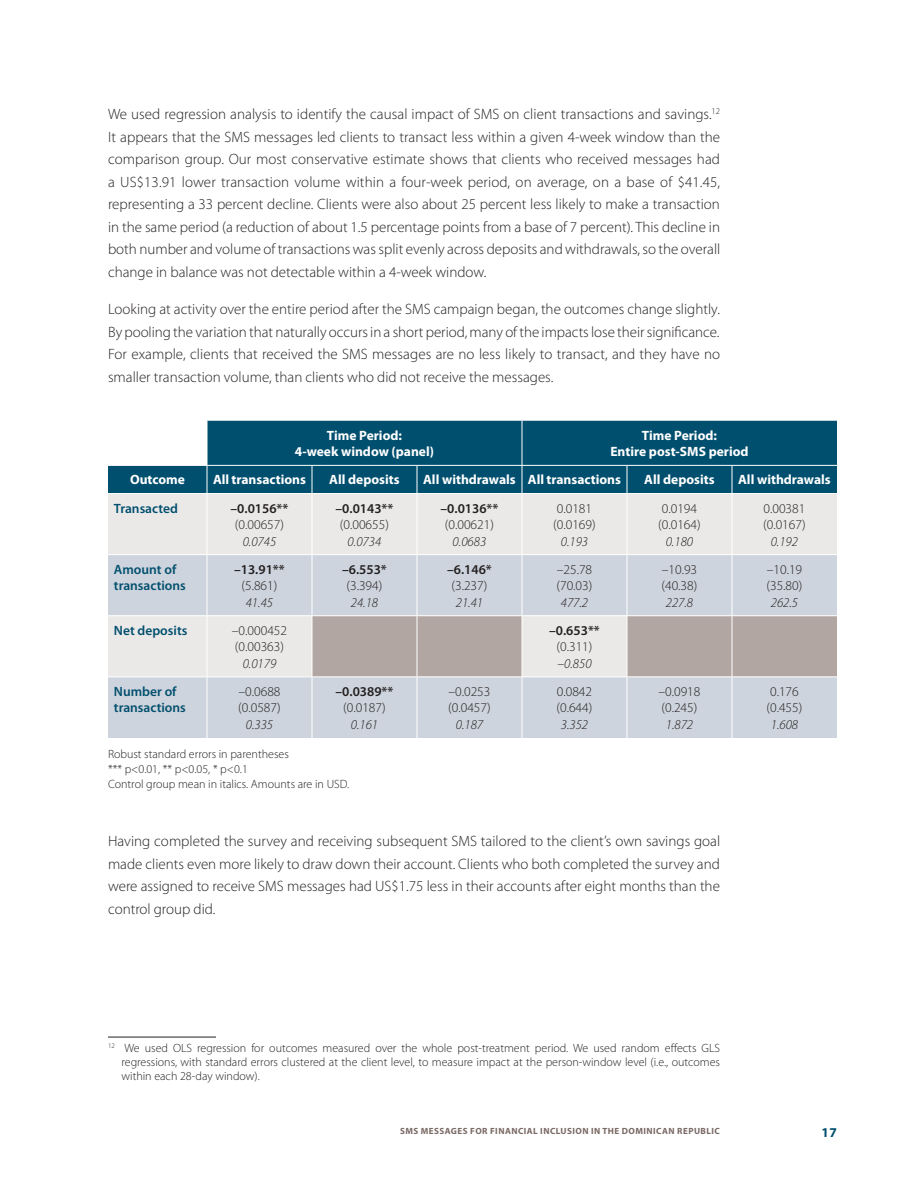
<style>
.page{position:relative;width:918px;height:1188px;background:#fff}
.page>*{position:absolute;margin:0;border:0;box-sizing:border-box;transform-origin:0 0}
.t1{font:300 15px/22.5px "Myriad Pro";color:#231f20;text-align:justify}
.t2{font:300 13.5px/16.5px "Myriad Pro";color:#231f20}
.t3{font:700 13.5px/16.5px "Myriad Pro";color:#fff;text-align:center}
.t4{font:italic 300 13.5px "Myriad Pro";color:#231f20}
.t5{font:600 13.5px "Myriad Pro";color:#231f20}
.t6{font:600 13.5px/16.5px "Myriad Pro";color:#014f6e}
.t7{font:700 13.5px "Myriad Pro";color:#014f6e}
.t8{font:300 12px/15px "Myriad Pro";color:#231f20}
.t9{font:700 9px "Myriad Pro";letter-spacing:.05em;color:#796964}
</style>
<div class="page">
<svg style="left:108px;top:421px;width:729px;height:72px;background:#175e7a"></svg>
<div style="left:108px;top:494px;width:729px;height:60px;background:#ebe9e8"></div>
<svg style="left:108px;top:555px;width:729px;height:183px;background:#d1d6de"></svg>
<svg style="left:313px;top:616px;width:524px;height:60px;background:#bdb3b0"></svg>
<hr style="left:207px;top:421px;width:1px;height:44px;background:#fff">
<hr style="left:522px;top:421px;width:1px;height:44px;background:#fff">
<hr style="left:108px;top:465px;width:99px;height:1px;background:#fff">
<hr style="left:207px;top:465px;width:105px;height:1px;background:#fff">
<svg style="left:207px;top:466px;width:1px;height:27px"></svg>
<hr style="left:312px;top:465px;width:105px;height:1px;background:#fff">
<svg style="left:312px;top:466px;width:1px;height:27px"></svg>
<hr style="left:417px;top:465px;width:105px;height:1px;background:#fff">
<svg style="left:417px;top:466px;width:1px;height:27px"></svg>
<hr style="left:522px;top:465px;width:105px;height:1px;background:#fff">
<svg style="left:522px;top:466px;width:1px;height:27px"></svg>
<hr style="left:627px;top:465px;width:105px;height:1px;background:#fff">
<svg style="left:627px;top:466px;width:1px;height:27px"></svg>
<hr style="left:732px;top:465px;width:105px;height:1px;background:#fff">
<svg style="left:732px;top:466px;width:1px;height:27px"></svg>
<hr style="left:207px;top:494px;width:1px;height:60px;background:#fff">
<hr style="left:312px;top:494px;width:1px;height:60px;background:#fff">
<hr style="left:417px;top:494px;width:1px;height:60px;background:#fff">
<hr style="left:522px;top:494px;width:1px;height:60px;background:#fff">
<hr style="left:627px;top:494px;width:1px;height:60px;background:#fff">
<hr style="left:732px;top:494px;width:1px;height:60px;background:#fff">
<hr style="left:207px;top:555px;width:1px;height:60px;background:#fff">
<hr style="left:312px;top:555px;width:1px;height:60px;background:#fff">
<hr style="left:417px;top:555px;width:1px;height:60px;background:#fff">
<hr style="left:522px;top:555px;width:1px;height:60px;background:#fff">
<hr style="left:627px;top:555px;width:1px;height:60px;background:#fff">
<hr style="left:732px;top:555px;width:1px;height:60px;background:#fff">
<hr style="left:108px;top:615px;width:99px;height:1px;background:#fff">
<hr style="left:207px;top:615px;width:105px;height:1px;background:#fff">
<hr style="left:207px;top:616px;width:1px;height:60px;background:#fff">
<hr style="left:312px;top:615px;width:105px;height:1px;background:#fff">
<hr style="left:312px;top:616px;width:1px;height:60px;background:#fff">
<hr style="left:417px;top:615px;width:105px;height:1px;background:#fff">
<hr style="left:417px;top:616px;width:1px;height:60px;background:#fff">
<hr style="left:522px;top:615px;width:105px;height:1px;background:#fff">
<hr style="left:522px;top:616px;width:1px;height:60px;background:#fff">
<hr style="left:627px;top:615px;width:105px;height:1px;background:#fff">
<hr style="left:627px;top:616px;width:1px;height:60px;background:#fff">
<hr style="left:732px;top:615px;width:105px;height:1px;background:#fff">
<hr style="left:732px;top:616px;width:1px;height:60px;background:#fff">
<hr style="left:108px;top:676px;width:99px;height:1px;background:#fff">
<hr style="left:207px;top:676px;width:105px;height:1px;background:#fff">
<hr style="left:207px;top:677px;width:1px;height:61px;background:#fff">
<hr style="left:312px;top:676px;width:105px;height:1px;background:#fff">
<hr style="left:312px;top:677px;width:1px;height:61px;background:#fff">
<hr style="left:417px;top:676px;width:105px;height:1px;background:#fff">
<hr style="left:417px;top:677px;width:1px;height:61px;background:#fff">
<hr style="left:522px;top:676px;width:105px;height:1px;background:#fff">
<hr style="left:522px;top:677px;width:1px;height:61px;background:#fff">
<hr style="left:627px;top:676px;width:105px;height:1px;background:#fff">
<hr style="left:627px;top:677px;width:1px;height:61px;background:#fff">
<hr style="left:732px;top:676px;width:105px;height:1px;background:#fff">
<hr style="left:732px;top:677px;width:1px;height:61px;background:#fff">
<hr style="left:108px;top:1037px;width:108px;height:1px;background:#231f20">
<p class="t1" style="left:108px;top:103px;width:614px">We used regression analysis to identify the causal impact of SMS on client transactions and savings.<sup>12<br></sup>It appears that the SMS messages led clients to transact less within a given 4-week window than the comparison group. Our most conservative estimate shows that clients who received messages had a US$13.91 lower transaction volume within a four-week period, on average, on a base of $41.45, representing a 33 percent decline. Clients were also about 25 percent less likely to make a transaction in the same period (a reduction of about 1.5 percentage points from a base of 7 percent). This decline in both number and volume of transactions was split evenly across deposits and withdrawals, so the overall change in balance was not detectable within a 4-week window.</p>
<p class="t1" style="left:108px;top:298px;width:614px">Looking at activity over the entire period after the SMS campaign began, the outcomes change slightly.<br>By pooling the variation that naturally occurs in a short period, many of the impacts lose their significance.<br>For example, clients that received the SMS messages are no less likely to transact, and they have no smaller transaction volume, than clients who did not receive the messages.</p>
<p class="t3" style="left:295px;top:427px;width:141px">Time Period:<br>4-week window (panel)</p>
<p class="t3" style="left:610px;top:427px;width:140px">Time Period:<br>Entire post-SMS period</p>
<p class="t3" style="left:130px;top:471px;width:56px">Outcome</p>
<p class="t3" style="left:213px;top:471px;width:95px">All transactions</p>
<p class="t3" style="left:329px;top:471px;width:72px">All deposits</p>
<p class="t3" style="left:423px;top:471px;width:199px">All withdrawals All transactions</p>
<p class="t3" style="left:644px;top:471px;width:72px">All deposits</p>
<p class="t3" style="left:738px;top:471px;width:94px">All withdrawals</p>
<p class="t6" style="left:114px;top:499px;width:65px">Transacted</p>
<p class="t5" style="left:231px;top:499px;width:59px">–0.0156**</p>
<p class="t2" style="left:235px;top:516px;width:51px">(0.00657)</p>
<p class="t4" style="left:243px;top:534px;width:35px">0.0745</p>
<p class="t5" style="left:336px;top:499px;width:59px">–0.0143**</p>
<p class="t2" style="left:340px;top:516px;width:51px">(0.00655)</p>
<p class="t4" style="left:348px;top:534px;width:35px">0.0734</p>
<p class="t5" style="left:441px;top:499px;width:59px">–0.0136**</p>
<p class="t2" style="left:445px;top:516px;width:51px">(0.00621)</p>
<p class="t4" style="left:453px;top:534px;width:35px">0.0683</p>
<p class="t2" style="left:553px;top:500px;width:44px">0.0181 (0.0169)</p>
<p class="t4" style="left:561px;top:534px;width:29px">0.193</p>
<p class="t2" style="left:658px;top:500px;width:44px">0.0194 (0.0164)</p>
<p class="t4" style="left:666px;top:534px;width:29px">0.180</p>
<p class="t2" style="left:763px;top:500px;width:44px">0.00381 (0.0167)</p>
<p class="t4" style="left:771px;top:534px;width:29px">0.192</p>
<p class="t6" style="left:114px;top:561px;width:73px">Amount of transactions</p>
<p class="t5" style="left:234px;top:561px;width:52px">–13.91**</p>
<p class="t2" style="left:242px;top:577px;width:37px">(5.861)</p>
<p class="t4" style="left:246px;top:595px;width:29px">41.45</p>
<p class="t6" style="left:114px;top:622px;width:75px">Net deposits</p>
<p class="t2" style="left:232px;top:622px;width:57px">–0.000452 (0.00363)</p>
<p class="t4" style="left:243px;top:656px;width:35px">0.0179</p>
<p class="t6" style="left:114px;top:683px;width:73px">Number of transactions</p>
<p class="t2" style="left:238px;top:683px;width:44px">–0.0688 (0.0587)</p>
<p class="t4" style="left:246px;top:717px;width:29px">0.335</p>
<p class="t5" style="left:342px;top:561px;width:46px">–6.553*</p>
<p class="t2" style="left:347px;top:577px;width:37px">(3.394)</p>
<p class="t4" style="left:351px;top:595px;width:29px">24.18</p>
<p class="t5" style="left:336px;top:683px;width:59px">–0.0389**</p>
<p class="t2" style="left:343px;top:700px;width:44px">(0.0187)</p>
<p class="t4" style="left:351px;top:717px;width:29px">0.161</p>
<p class="t8" style="left:108px;top:746px;width:243px">Robust standard errors in parentheses<br>*** p&lt;0.01, ** p&lt;0.05, * p&lt;0.1<br>Control group mean in italics. Amounts are in USD.</p>
<p class="t5" style="left:447px;top:561px;width:46px">–6.146*</p>
<p class="t2" style="left:452px;top:577px;width:37px">(3.237)</p>
<p class="t4" style="left:456px;top:595px;width:29px">21.41</p>
<p class="t2" style="left:448px;top:683px;width:44px">–0.0253 (0.0457)</p>
<p class="t4" style="left:456px;top:717px;width:29px">0.187</p>
<p class="t2" style="left:557px;top:561px;width:37px">–25.78 (70.03)</p>
<p class="t4" style="left:561px;top:595px;width:29px">477.2</p>
<p class="t5" style="left:549px;top:622px;width:52px">–0.653**</p>
<p class="t2" style="left:557px;top:638px;width:37px">(0.311)</p>
<p class="t4" style="left:557px;top:656px;width:36px">–0.850</p>
<p class="t2" style="left:557px;top:683px;width:37px">0.0842 (0.644)</p>
<p class="t4" style="left:561px;top:717px;width:29px">3.352</p>
<p class="t2" style="left:662px;top:561px;width:37px">–10.93 (40.38)</p>
<p class="t4" style="left:666px;top:595px;width:29px">227.8</p>
<p class="t2" style="left:658px;top:683px;width:44px">–0.0918 (0.245)</p>
<p class="t4" style="left:666px;top:717px;width:29px">1.872</p>
<p class="t1" style="left:108px;top:830px;width:614px">Having completed the survey and receiving subsequent SMS tailored to the client’s own savings goal made clients even more likely to draw down their account. Clients who both completed the survey and were assigned to receive SMS messages had US$1.75 less in their accounts after eight months than the control group did.</p>
<p class="t2" style="left:767px;top:561px;width:37px">–10.19 (35.80)</p>
<p class="t4" style="left:771px;top:595px;width:29px">262.5</p>
<p class="t2" style="left:767px;top:683px;width:37px">0.176 (0.455)</p>
<p class="t4" style="left:771px;top:717px;width:29px">1.608</p>
<p class="t8" style="left:122px;top:1040px;width:600px;line-height:14.2px;text-align:justify;text-indent:-14px"><sup>12</sup> We used OLS regression for outcomes measured over the whole post-treatment period. We used random effects GLS regressions, with standard errors clustered at the client level, to measure impact at the person-window level (i.e., outcomes within each 28-day window).</p>
<p class="t9" style="left:400px;top:1125px;width:321px">SMS MESSAGES FOR FINANCIAL INCLUSION IN THE DOMINICAN REPUBLIC</p>
<p class="t7" style="left:822px;top:1124px;width:17px">17</p>
</div>
